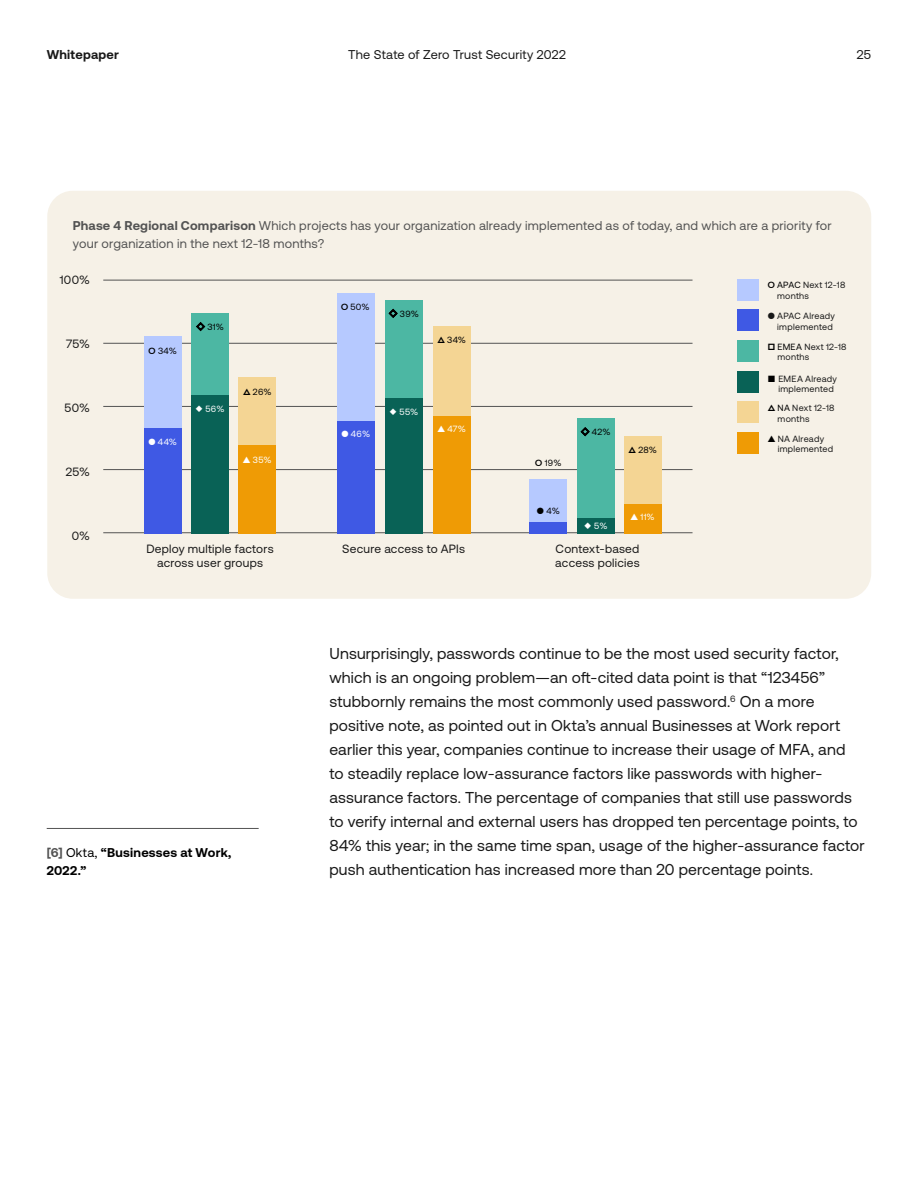
<style>
.page{position:relative;width:918px;height:1188px;background:#fff}
.page>*{position:absolute;margin:0;border:0;box-sizing:border-box;transform-origin:0 0}
.t1{font:15.75px/24px "Aeonik";letter-spacing:.01em;color:#191919}
.t2{font:12.75px/18px "Aeonik";letter-spacing:.02em;color:#535353}
.t3{font:12.75px "Aeonik";letter-spacing:.015em;color:#191919}
.t4{font:700 12.75px/18px "Aeonik";letter-spacing:.02em;color:#000}
.t5{font:700 12.75px "Aeonik";letter-spacing:.02em;color:#191919}
.t6{font:12px/14.4px "Aeonik";letter-spacing:.02em;color:#191919}
.t7{font:9px/10.8px "Aeonik";letter-spacing:.03em;color:#191919}
.t8{font:9px "Aeonik";letter-spacing:.03em;color:#000}
.t9{font:9px "Aeonik";letter-spacing:.03em;color:#fff}
.s1{font-weight:700}
.s2{font-weight:900}
.s3{font-weight:900;color:#000}
.s4{color:#000}
.s5{font-weight:700;color:#000}
.s6{color:#535353}
.s7{font-weight:400}
</style>
<div class="page">
<div style="left:47px;top:191px;width:824px;height:408px;background:#f6f1e7;border-radius:26px"></div>
<hr style="left:47px;top:828px;width:212px;height:1px;background:#535353">
<hr style="left:103px;top:406px;width:590px;height:1px;background:#535353">
<hr style="left:103px;top:469px;width:590px;height:1px;background:#535353">
<hr style="left:103px;top:343px;width:590px;height:1px;background:#535353">
<hr style="left:103px;top:280px;width:590px;height:1px;background:#535353">
<hr style="left:103px;top:532px;width:590px;height:1px;background:#535353">
<div style="left:144px;top:405px;width:37px;height:129px;background:#3f59e4"></div>
<div style="left:144px;top:337px;width:37px;height:91px;background:#b6c9ff"></div>
<div style="left:191px;top:337px;width:38px;height:197px;background:#096256"></div>
<div style="left:191px;top:313px;width:38px;height:82px;background:#4cb7a3"></div>
<div style="left:239px;top:417px;width:37px;height:117px;background:#ef9b05"></div>
<div style="left:239px;top:378px;width:37px;height:67px;background:#f4d594"></div>
<div style="left:337px;top:337px;width:38px;height:197px;background:#3f59e4"></div>
<div style="left:337px;top:293px;width:38px;height:127px;background:#b6c9ff"></div>
<div style="left:385px;top:337px;width:38px;height:197px;background:#096256"></div>
<div style="left:385px;top:300px;width:38px;height:98px;background:#4cb7a3"></div>
<div style="left:433px;top:337px;width:37px;height:197px;background:#ef9b05"></div>
<div style="left:433px;top:326px;width:37px;height:89px;background:#f4d594"></div>
<div style="left:530px;top:507px;width:37px;height:27px;background:#3f59e4"></div>
<div style="left:530px;top:479px;width:37px;height:42px;background:#b6c9ff"></div>
<div style="left:577px;top:477px;width:37px;height:57px;background:#096256"></div>
<div style="left:577px;top:418px;width:37px;height:100px;background:#4cb7a3"></div>
<div style="left:624px;top:452px;width:37px;height:82px;background:#ef9b05"></div>
<div style="left:624px;top:436px;width:37px;height:67px;background:#f4d594"></div>
<div style="left:737px;top:279px;width:22px;height:22px;background:#b6c9ff"></div>
<div style="left:737px;top:340px;width:22px;height:22px;background:#4cb7a3"></div>
<div style="left:737px;top:401px;width:22px;height:22px;background:#f4d594"></div>
<div style="left:737px;top:309px;width:22px;height:22px;background:#3f59e4"></div>
<div style="left:737px;top:371px;width:22px;height:21px;background:#096256"></div>
<div style="left:737px;top:432px;width:22px;height:22px;background:#ef9b05"></div>
<p class="t5" style="left:47px;top:47px;width:74px">Whitepaper</p>
<p class="t3" style="left:348px;top:48px;width:219px">The State of Zero Trust Security 2022</p>
<p class="t3" style="left:857px;top:48px;width:16px">25</p>
<p class="t2" style="left:73px;top:216px;width:761px"><span class="s1">Phase 4 Regional Comparison</span> Which projects has your organization already implemented as of today, and which are a priority for your organization in the next 12-18 months?</p>
<p class="t6" style="left:60px;top:273px;width:32px">100%</p>
<p class="t6" style="left:66px;top:337px;width:25px">75%</p>
<p class="t6" style="left:65px;top:400px;width:27px">50%</p>
<p class="t6" style="left:66px;top:464px;width:26px">25%</p>
<p class="t6" style="left:72px;top:528px;width:20px">0%</p>
<p class="t8" style="left:149px;top:346px;width:30px"><span class="s2">○</span> 34%</p>
<p class="t9" style="left:148px;top:437px;width:30px">● 44%</p>
<p class="t8" style="left:207px;top:322px;width:18px">31%</p>
<p class="t8" style="left:243px;top:387px;width:30px"><span class="s1">△</span> 26%</p>
<p class="t8" style="left:341px;top:302px;width:30px"><span class="s2">○</span> 50%</p>
<p class="t8" style="left:400px;top:309px;width:20px">39%</p>
<p class="t9" style="left:206px;top:404px;width:20px">56%</p>
<p class="t9" style="left:400px;top:406px;width:20px">55%</p>
<p class="t9" style="left:243px;top:455px;width:30px">▲ 35%</p>
<p class="t9" style="left:341px;top:429px;width:30px">● 46%</p>
<p class="t8" style="left:437px;top:335px;width:30px"><span class="s1">△</span> 34%</p>
<p class="t9" style="left:438px;top:424px;width:30px">▲ 47%</p>
<p class="t6" style="left:146px;top:542px;width:129px">Deploy multiple factors</p>
<p class="t6" style="left:342px;top:542px;width:124px">Secure access to APIs</p>
<p class="t6" style="left:157px;top:556px;width:108px">across user groups</p>
<p class="t8" style="left:535px;top:458px;width:28px"><span class="s2">○</span> 19%</p>
<p class="t8" style="left:537px;top:506px;width:24px">● 4%</p>
<p class="t8" style="left:592px;top:427px;width:20px">42%</p>
<p class="t8" style="left:628px;top:445px;width:30px"><span class="s1">△</span> 28%</p>
<p class="t9" style="left:594px;top:521px;width:15px">5%</p>
<p class="t9" style="left:631px;top:512px;width:26px">▲ 11%</p>
<p class="t6" style="left:555px;top:542px;width:86px">Context-based access policies</p>
<p class="t7" style="left:777px;top:280px;width:70px;text-indent:-9px"><span class="s3">○</span> <span class="s4">APAC</span> Next 12-18 months</p>
<p class="t7" style="left:768px;top:311px;width:69px;text-align:right">● APAC Already implemented</p>
<p class="t7" style="left:777px;top:341px;width:71px;text-indent:-10px"><span class="s5">□</span> <span class="s4">EMEA</span> Next 12-18 months</p>
<p class="t7" style="left:778px;top:373px;width:60px;text-indent:-11px"><span class="s4">■</span> EMEA Already implemented</p>
<p class="t7" style="left:778px;top:402px;width:58px;text-indent:-10px"><span class="s5">△</span> <span class="s4">NA</span> Next 12-18 months</p>
<p class="t7" style="left:778px;top:433px;width:57px;text-indent:-10px"><span class="s4">▲</span> NA Already implemented</p>
<p class="t4" style="left:47px;top:843px;width:186px"><span class="s6">[6]</span> <span class="s7">Okta,</span> “Businesses at Work,<br>2022.”</p>
<p class="t1" style="left:329px;top:641px;width:537px">Unsurprisingly, passwords continue to be the most used security factor, which is an ongoing problem—an oft-cited data point is that “123456” stubbornly remains the most commonly used password.<sup>6</sup> On a more positive note, as pointed out in Okta’s annual Businesses at Work report earlier this year, companies continue to increase their usage of MFA, and<br>to steadily replace low-assurance factors like passwords with higher&shy;assurance factors. The percentage of companies that still use passwords to verify internal and external users has dropped ten percentage points, to 84% this year; in the same time span, usage of the higher-assurance factor push authentication has increased more than 20 percentage points.</p>
</div>
